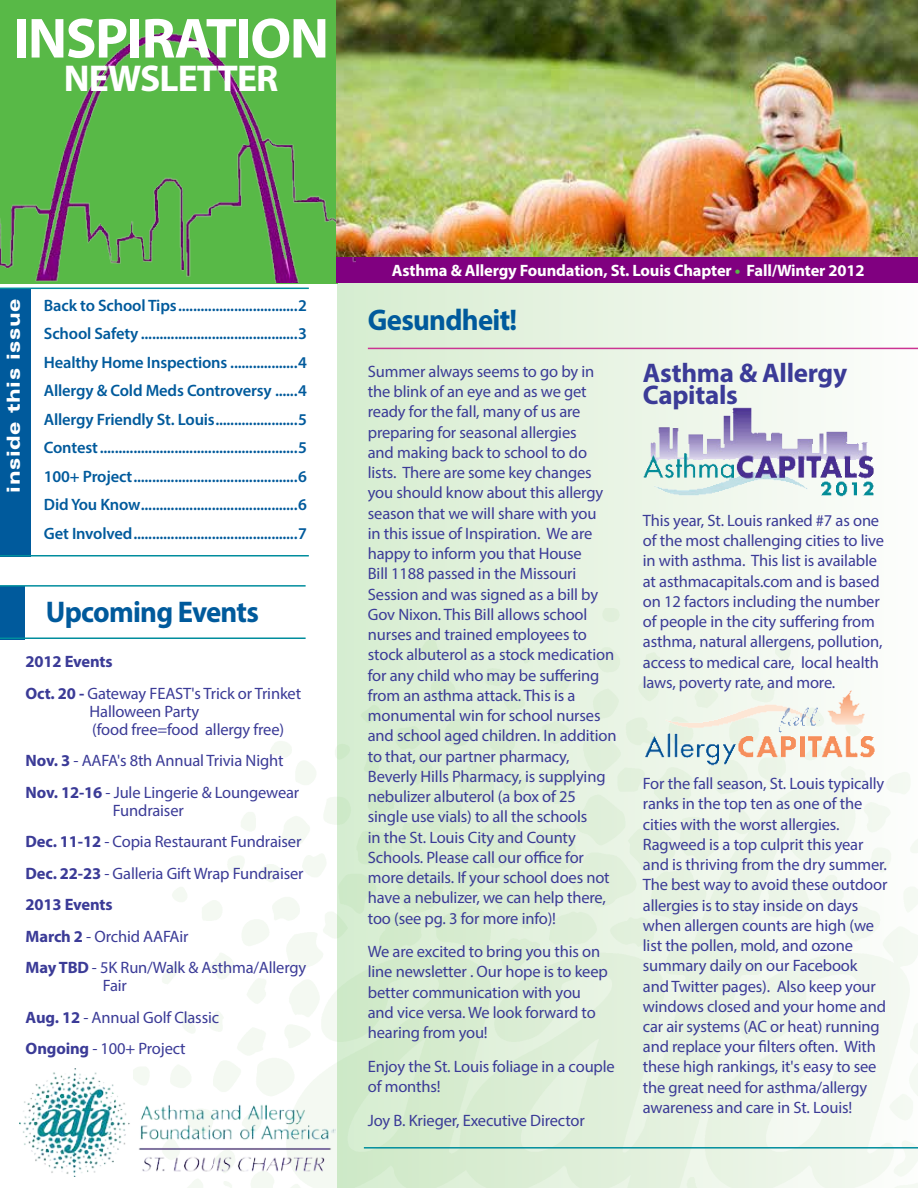
<style>
.page{position:relative;width:918px;height:1188px;background:#fff}
.page>*{position:absolute;margin:0;border:0;box-sizing:border-box;transform-origin:0 0}
.t1{font:700 57px "Myriad Pro";letter-spacing:-.025em;color:#fff}
.t2{font:700 37.5px "Myriad Pro";letter-spacing:-.025em;color:#fff}
.t3{font:700 30px "Myriad Pro";letter-spacing:-.025em;color:#005a9c;scale:.96 1}
.t4{font:700 27px/22.5px "Myriad Pro";letter-spacing:-.01em;color:#3b3b97}
.t5{font:900 expanded 18px "Univers LT Std";letter-spacing:.04em;color:#fff}
.t6{font:16.5px/20.2px "Myriad Pro";letter-spacing:-.01em;color:#3b3b97}
.t7{font:600 16.5px/28.5px "Myriad Pro";letter-spacing:-.01em;color:#005a9c;text-align:justify}
.t8{font:700 16.5px "Myriad Pro";letter-spacing:-.01em;color:#fff}
.s1{font-weight:700}
.s2{color:#58b947}
</style>
<div class="page">
<img style="left:134px;top:608px;width:204px;height:580px">
<div style="left:338px;top:267px;width:580px;height:921px;background:linear-gradient(to right,#d4ebcd,#fafbf8)"></div>
<div style="left:0;top:0;width:338px;height:283px;background:#58b947"></div>
<div style="left:0;top:289px;width:30px;height:267px;background:#005a9c"></div>
<hr style="left:0;top:555px;width:309px;height:1px;background:#008d9d">
<hr style="left:0;top:288px;width:309px;height:1px;background:#008d9d">
<div style="left:0;top:586px;width:25px;height:54px;background:#005a9c"></div>
<hr style="left:0;top:638px;width:306px;height:1px;background:#008d9d">
<hr style="left:368px;top:348px;width:550px;height:1px;background:#cb3493">
<hr style="left:0;top:585px;width:306px;height:2px;background:#008d9d">
<hr style="left:364px;top:1147px;width:554px;height:2px;background:#008d9d">
<div style="left:336px;top:254px;width:582px;height:29px;background:#800080"></div>
<img style="left:634px;top:682px;width:253px;height:107px">
<img style="left:626px;top:389px;width:268px;height:126px">
<img style="left:0;top:33px;width:356px;height:250px">
<img style="left:19px;top:1068px;width:317px;height:108px">
<img style="left:337px;top:0;width:581px;height:256px">
<h1 class="t1" style="left:13px;top:1px;width:318px">INSPIRATION</h1>
<h2 class="t2" style="left:64px;top:53px;width:216px">NEWSLETTER</h2>
<p class="t5" style="left:3px;top:493px;width:196px;rotate:-90deg">inside this issue</p>
<p class="t7" style="left:44px;top:291px;width:265px">Back to School Tips................................2<br>School Safety ..........................................3<br>Healthy Home Inspections ..................4<br>Allergy &amp; Cold Meds Controversy ......4<br>Allergy Friendly St. Louis......................5<br>Contest.....................................................5<br>100+ Project............................................6<br>Did You Know..........................................6<br>Get Involved............................................7</p>
<h3 class="t3" style="left:46px;top:592px;width:224px">Upcoming Events</h3>
<p class="t6" style="left:26px;top:646px;width:277px;line-height:31.5px"><span class="s1">2012 Events<br>Oct. 20 -</span> Gateway FEAST's Trick or Trinket</p>
<p class="t6" style="left:90px;top:702px;width:196px;line-height:18px">Halloween Party<br>(food free=food allergy free)</p>
<p class="t6" style="left:26px;top:745px;width:275px;line-height:31.5px"><span class="s1">Nov. 3</span> - AAFA's 8th Annual Trivia Night<br><span class="s1">Nov. 12-16</span> - Jule Lingerie &amp; Loungewear</p>
<p class="t6" style="left:26px;top:794px;width:282px;line-height:31.5px;text-indent:87px">Fundraiser<br><span class="s1">Dec. 11-12</span> - Copia Restaurant Fundraiser<br><span class="s1">Dec. 22-23</span> - Galleria Gift Wrap Fundraiser<br><span class="s1">2013 Events<br>March 2</span> - Orchid AAFAir<br><span class="s1">May TBD</span> - 5K Run/Walk &amp; Asthma/Allergy</p>
<p class="t6" style="left:26px;top:970px;width:195px;line-height:31.5px;text-indent:77px">Fair<br><span class="s1">Aug. 12</span> - Annual Golf Classic<br><span class="s1">Ongoing</span> - 100+ Project</p>
<p class="t8" style="left:392px;top:260px;width:474px">Asthma &amp; Allergy Foundation, St. Louis Chapter <span class="s2">•</span> Fall/Winter 2012</p>
<h3 class="t3" style="left:368px;top:300px;width:157px">Gesundheit!</h3>
<p class="t6" style="left:368px;top:361px;width:250px">Summer always seems to go by in the blink of an eye and as we get ready for the fall, many of us are preparing for seasonal allergies<br>and making back to school to do lists. There are some key changes you should know about this allergy season that we will share with you<br>in this issue of Inspiration. We are happy to inform you that House<br>Bill 1188 passed in the Missouri Session and was signed as a bill by Gov Nixon. This Bill allows school nurses and trained employees to stock albuterol as a stock medication for any child who may be suffering from an asthma attack. This is a monumental win for school nurses and school aged children. In addition to that, our partner pharmacy, Beverly Hills Pharmacy, is supplying nebulizer albuterol (a box of 25 single use vials) to all the schools<br>in the St. Louis City and County Schools. Please call our office for more details. If your school does not have a nebulizer, we can help there, too (see pg. 3 for more info)!</p>
<p class="t6" style="left:368px;top:941px;width:242px">We are excited to bring you this on line newsletter . Our hope is to keep better communication with you and vice versa. We look forward to hearing from you!</p>
<p class="t6" style="left:368px;top:1056px;width:248px">Enjoy the St. Louis foliage in a couple of months!</p>
<p class="t6" style="left:368px;top:1110px;width:219px">Joy B. Krieger, Executive Director</p>
<h3 class="t4" style="left:643px;top:361px;width:206px">Asthma &amp; Allergy<br>Capitals</h3>
<p class="t6" style="left:643px;top:510px;width:243px">This year, St. Louis ranked #7 as one of the most challenging cities to live in with asthma. This list is available at asthmacapitals.com and is based on 12 factors including the number of people in the city suffering from asthma, natural allergens, pollution, access to medical care, local health laws, poverty rate, and more.</p>
<p class="t6" style="left:643px;top:773px;width:246px">For the fall season, St. Louis typically ranks in the top ten as one of the cities with the worst allergies.<br>Ragweed is a top culprit this year and is thriving from the dry summer.<br>The best way to avoid these outdoor allergies is to stay inside on days when allergen counts are high (we list the pollen, mold, and ozone summary daily on our Facebook and Twitter pages). Also keep your windows closed and your home and car air systems (AC or heat) running and replace your filters often. With these high rankings, it's easy to see the great need for asthma/allergy awareness and care in St. Louis!</p>
</div>
